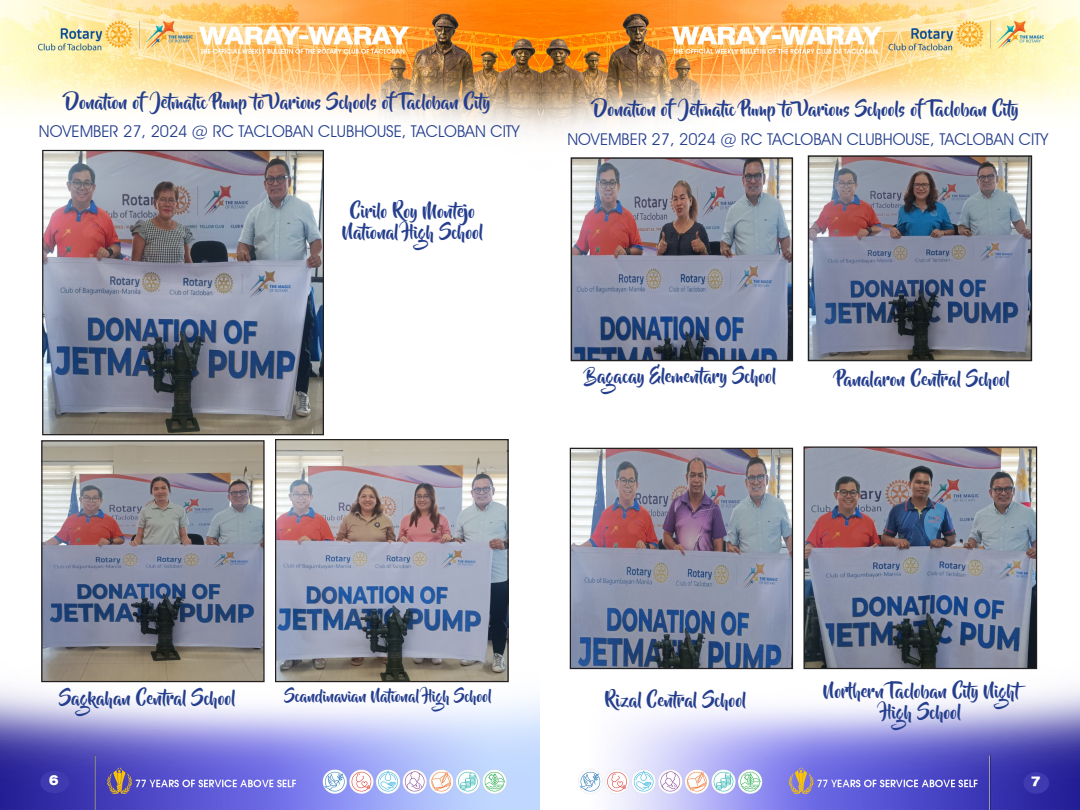
<style>
.page{position:relative;width:1080px;height:810px;background:#fff}
.page>*{position:absolute;margin:0;border:0;box-sizing:border-box;transform-origin:0 0}
.t1{font:17.5px/21px "Beyond The Mountains";color:#253f8e}
.t2{font:16.25px "Avant Garde IT Cby BT";color:#253f8e}
.t3{font:15px "Beyond The Mountains";color:#253f8e}
.t4{font:15px "Minion Pro";color:#fff}
.t5{font:13.75px "Agent Ext DB Bold";color:#fff}
.s1{font-family:"Agent Ext DB Bold";font-size:13.75px}
.s2{font-family:"Minion Pro";font-size:15px}
</style>
<div class="page">
<img style="left:0;top:0;width:1080px;height:810px">
<div style="left:40px;top:771px;width:29px;height:22px;background:#3f3aaf;border-radius:50%"></div>
<div style="left:1023px;top:772px;width:26px;height:22px;background:#3f3aaf;border-radius:50%"></div>
<img style="left:44px;top:152px;width:278px;height:281px">
<div style="left:42px;top:150px;width:282px;height:285px;border:1px solid #231f20"></div>
<img style="left:43px;top:442px;width:220px;height:238px">
<div style="left:41px;top:440px;width:224px;height:242px;border:1px solid #231f20"></div>
<img style="left:277px;top:441px;width:230px;height:239px">
<div style="left:275px;top:439px;width:234px;height:243px;border:1px solid #231f20"></div>
<img style="left:573px;top:159px;width:218px;height:200px">
<div style="left:571px;top:157px;width:222px;height:204px;border:1px solid #231f20"></div>
<img style="left:810px;top:157px;width:220px;height:202px">
<div style="left:808px;top:155px;width:224px;height:206px;border:1px solid #231f20"></div>
<img style="left:572px;top:450px;width:219px;height:217px">
<div style="left:570px;top:448px;width:223px;height:221px;border:1px solid #231f20"></div>
<img style="left:805px;top:448px;width:230px;height:219px">
<div style="left:803px;top:446px;width:234px;height:223px;border:1px solid #231f20"></div>
<p class="t1" style="left:66px;top:92px;width:430px">Donation of Jetmatic Pump to Various Schools of Tacloban City</p>
<p class="t2" style="left:39px;top:121px;width:482px">NOVEMBER 27, 2024 @ RC TACLOBAN CLUBHOUSE, TACLOBAN CITY</p>
<p class="t1" style="left:350px;top:202px;width:127px">Cirilo Roy Montejo</p>
<p class="t1" style="left:342px;top:223px;width:142px">National High School</p>
<p class="t1" style="left:594px;top:99px;width:430px">Donation of Jetmatic Pump to Various Schools of Tacloban City</p>
<p class="t2" style="left:567px;top:129px;width:482px">NOVEMBER 27, 2024 @ RC TACLOBAN CLUBHOUSE, TACLOBAN CITY</p>
<p class="t1" style="left:586px;top:367px;width:191px">Bagacay Elementary School</p>
<p class="t1" style="left:836px;top:370px;width:175px">Panalaron Central School</p>
<p class="t1" style="left:59px;top:688px;width:178px">Sagkahan Central School</p>
<p class="t3" style="left:284px;top:688px;width:209px">Scandinavian National High School</p>
<p class="t1" style="left:605px;top:691px;width:143px">Rizal Central School</p>
<p class="t1" style="left:882px;top:682px;width:151px;text-indent:-58px">Northern Tacloban City Night<br>High School</p>
<p class="t4" style="left:43px;top:772px;width:17px">8<span class="s1">6</span></p>
<p class="t5" style="left:1031px;top:773px;width:11px">7<span class="s2">9</span></p>
</div>
